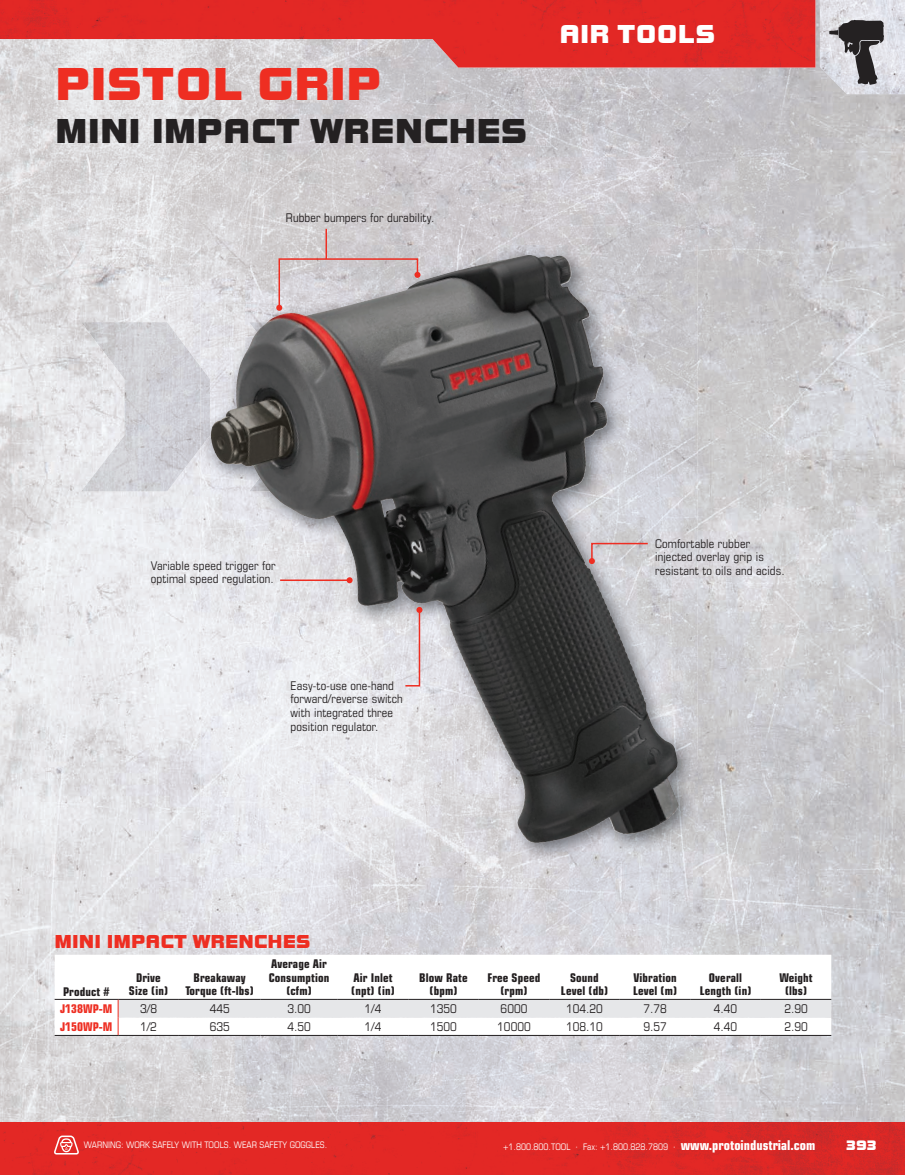
<style>
.page{position:relative;width:905px;height:1175px;background:#fff}
.page>*{position:absolute;margin:0;border:0;box-sizing:border-box;transform-origin:0 0}
.t1{font:48px "Bolt EF";color:#ee2e22}
.t2{font:36px "Bolt EF";color:#242122}
.t3{font:27px "Bolt EF";color:#fff}
.t4{font:19.5px "Bolt EF";color:#ee2e22}
.t5{font:14.25px "Bolt EF";color:#fff}
.t6{font:condensed 12px/13.5px "Eurostile LT Std";letter-spacing:.01em;color:#231f20}
.t7{font:700 condensed 12px/13.5px "Eurostile LT Std";letter-spacing:.01em;color:#231f20;text-align:center}
.t8{font:700 condensed 12px "Eurostile LT Std";color:#ee2e22}
.t9{font:condensed 9px "Eurostile LT Std";color:#fff}
.s1{font-weight:700;font-size:13.5px}
</style>
<div class="page">
<img style="left:1px;top:68px;width:477px;height:199px">
<img style="left:799px;top:0;width:105px;height:1122px">
<img style="left:478px;top:68px;width:321px;height:199px">
<img style="left:1px;top:267px;width:158px;height:855px">
<img style="left:159px;top:267px;width:42px;height:55px">
<img style="left:692px;top:267px;width:107px;height:855px">
<img style="left:159px;top:491px;width:53px;height:631px">
<img style="left:212px;top:862px;width:480px;height:260px">
<img style="left:0;top:39px;width:1px;height:1083px">
<img style="left:81px;top:322px;width:120px;height:169px">
<img style="left:0;top:1122px;width:904px;height:52px">
<img style="left:0;top:0;width:815px;height:68px">
<img style="left:0;top:0;width:1px;height:39px">
<svg style="left:54px;top:1134px;width:26px;height:21px"></svg>
<svg style="left:819px;top:0;width:85px;height:94px;background:#b5b5ba"></svg>
<img style="left:201px;top:245px;width:496px;height:102px">
<img style="left:201px;top:347px;width:98px;height:515px">
<img style="left:350px;top:347px;width:347px;height:515px">
<img style="left:299px;top:670px;width:51px;height:192px">
<img style="left:201px;top:367px;width:9px;height:80px">
<img style="left:521px;top:322px;width:25px;height:169px">
<img style="left:210px;top:256px;width:311px;height:414px">
<hr style="left:280px;top:579px;width:69px;height:2px;background:#ee2e22">
<svg style="left:346px;top:577px;width:6px;height:6px"></svg>
<svg style="left:55px;top:954px;width:776px;height:81px"></svg>
<hr style="left:55px;top:999px;width:63px;height:1px;background:#231f20">
<hr style="left:690px;top:1035px;width:70px;height:1px;background:#231f20">
<hr style="left:408px;top:1035px;width:70px;height:1px;background:#231f20">
<hr style="left:760px;top:1035px;width:71px;height:1px;background:#231f20">
<hr style="left:478px;top:1035px;width:71px;height:1px;background:#231f20">
<hr style="left:179px;top:1035px;width:81px;height:1px;background:#231f20">
<hr style="left:260px;top:1035px;width:78px;height:1px;background:#231f20">
<hr style="left:549px;top:1035px;width:70px;height:1px;background:#231f20">
<hr style="left:619px;top:1035px;width:71px;height:1px;background:#231f20">
<hr style="left:118px;top:1035px;width:61px;height:1px;background:#231f20">
<hr style="left:338px;top:1035px;width:70px;height:1px;background:#231f20">
<hr style="left:55px;top:1035px;width:63px;height:1px;background:#231f20">
<svg style="left:118px;top:999px;width:713px;height:36px"></svg>
<svg style="left:404px;top:607px;width:18px;height:80px"></svg>
<hr style="left:325px;top:229px;width:2px;height:30px;background:#ee2e22">
<svg style="left:276px;top:257px;width:144px;height:54px;background:#c3b9bb"></svg>
<svg style="left:589px;top:542px;width:60px;height:22px"></svg>
<h1 class="t1" style="left:55px;top:57px;width:327px">PISTOL GRIP</h1>
<h2 class="t2" style="left:55px;top:111px;width:473px">MINI IMPACT WRENCHES</h2>
<p class="t6" style="left:286px;top:211px;width:150px">Rubber bumpers for durability.</p>
<h3 class="t3" style="left:559px;top:19px;width:157px">AIR TOOLS</h3>
<p class="t6" style="left:151px;top:558px;width:126px">Variable speed trigger for optimal speed regulation.</p>
<p class="t6" style="left:290px;top:678px;width:114px">Easy-to-use one-hand forward/reverse switch with integrated three position regulator.</p>
<h3 class="t4" style="left:55px;top:930px;width:257px">MINI IMPACT WRENCHES</h3>
<p class="t6" style="left:655px;top:536px;width:131px">Comfortable rubber injected overlay grip is resistant to oils and acids.</p>
<p class="t7" style="left:63px;top:984px;width:48px">Product #</p>
<p class="t7" style="left:129px;top:970px;width:41px">Drive<br>Size (in)</p>
<p class="t7" style="left:185px;top:970px;width:70px">Breakaway<br>Torque (ft-lbs)</p>
<p class="t7" style="left:269px;top:957px;width:62px">Average Air<br>Consumption (cfm)</p>
<p class="t7" style="left:351px;top:970px;width:45px;text-align:left">Air Inlet (npt) (in)</p>
<p class="t7" style="left:419px;top:970px;width:50px">Blow Rate (bpm)</p>
<p class="t7" style="left:487px;top:970px;width:54px">Free Speed (rpm)</p>
<p class="t7" style="left:561px;top:970px;width:49px">Sound<br>Level (db)</p>
<p class="t7" style="left:633px;top:970px;width:46px;text-align:left">Vibration<br>Level (m)</p>
<p class="t7" style="left:699px;top:970px;width:53px">Overall<br>Length (in)</p>
<p class="t7" style="left:779px;top:970px;width:35px">Weight (lbs)</p>
<p class="t8" style="left:60px;top:1001px;width:54px">J138WP-M</p>
<p class="t6" style="left:140px;top:1001px;width:18px">3/8</p>
<p class="t6" style="left:210px;top:1001px;width:22px">445</p>
<p class="t6" style="left:287px;top:1001px;width:25px">3.00</p>
<p class="t6" style="left:364px;top:1001px;width:18px">1/4</p>
<p class="t6" style="left:430px;top:1001px;width:28px">1350</p>
<p class="t6" style="left:500px;top:1001px;width:28px">6000</p>
<p class="t6" style="left:566px;top:1001px;width:38px">104.20</p>
<p class="t6" style="left:643px;top:1001px;width:25px">7.78</p>
<p class="t6" style="left:713px;top:1001px;width:25px">4.40</p>
<p class="t6" style="left:784px;top:1001px;width:25px">2.90</p>
<p class="t8" style="left:60px;top:1019px;width:54px">J150WP-M</p>
<p class="t6" style="left:140px;top:1019px;width:18px">1/2</p>
<p class="t6" style="left:210px;top:1019px;width:22px">635</p>
<p class="t6" style="left:287px;top:1019px;width:25px">4.50</p>
<p class="t6" style="left:364px;top:1019px;width:18px">1/4</p>
<p class="t6" style="left:430px;top:1019px;width:28px">1500</p>
<p class="t6" style="left:497px;top:1019px;width:35px">10000</p>
<p class="t6" style="left:566px;top:1019px;width:38px">108.10</p>
<p class="t6" style="left:643px;top:1019px;width:25px">9.57</p>
<p class="t6" style="left:713px;top:1019px;width:25px">4.40</p>
<p class="t6" style="left:784px;top:1019px;width:25px">2.90</p>
<p class="t9" style="left:84px;top:1139px;width:245px">WARNING: WORK SAFELY WITH TOOLS. WEAR SAFETY GOGGLES.</p>
<p class="t9" style="left:503px;top:1141px;width:314px">+1.800.800.TOOL · Fax: +1.800.828.7809 · <span class="s1">www.protoindustrial.com</span></p>
<p class="t5" style="left:846px;top:1137px;width:32px">393</p>
</div>
